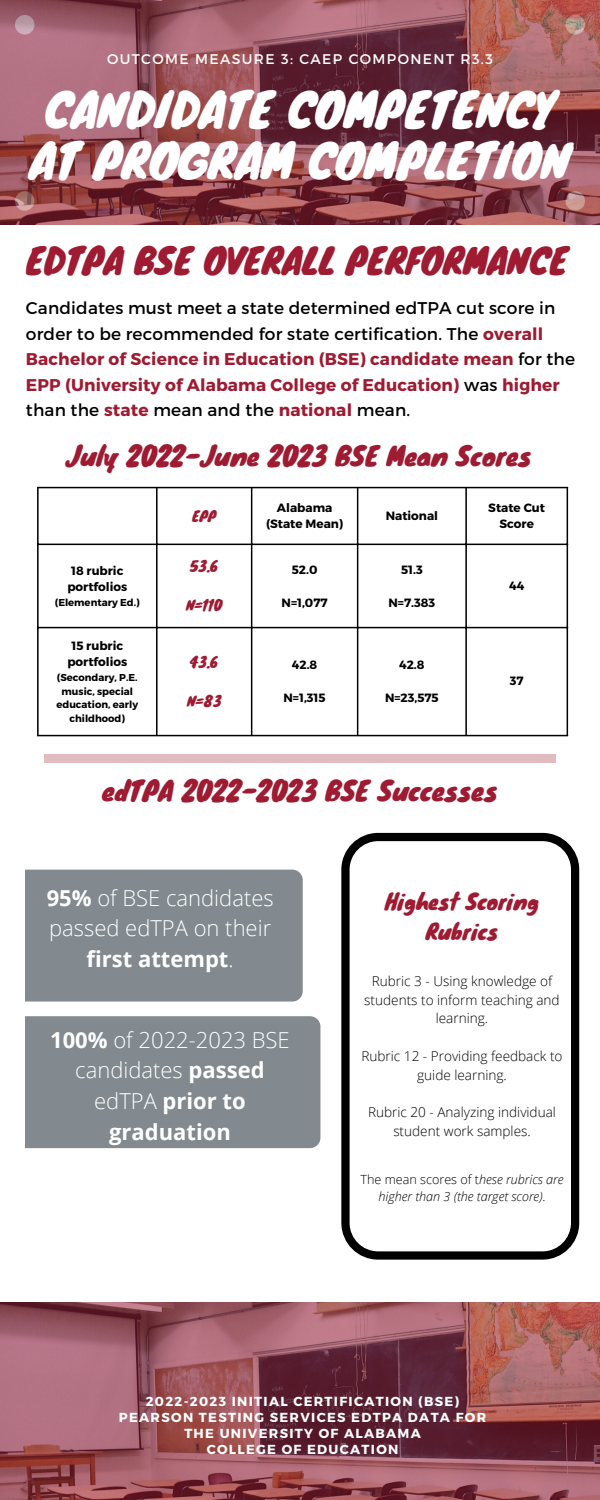
<style>
.page{position:relative;width:600px;height:1500px;background:#fff}
.page>*{position:absolute;margin:0;border:0;box-sizing:border-box;transform-origin:0 0}
.t1{font:46.5px/51px "Knewave";color:#fff;text-align:center}
.t2{font:35px "Knewave";color:#9e1b32}
.t3{font:26.5px "Knewave";color:#9e1b32}
.t4{font:26px "Knewave";color:#9e1b32}
.t5{font:300 22px/30.8px "Open Sans";color:#fff;text-align:center}
.t6{font:21.4px/29.2px "Knewave";color:#9e1b32;text-align:center}
.t7{font:17px/25.5px "Montserrat";letter-spacing:.01em;color:#000}
.t8{font:14px "Montserrat";letter-spacing:.1em;color:#fff}
.t9{font:14px "Knewave";color:#9e1b32}
.t10{font:300 13.6px/18.8px "Open Sans";color:#000;text-align:center}
.t11{font:700 13.1px/15.8px "Montserrat";letter-spacing:.1em;color:#fff;text-align:center}
.t12{font:italic 300 12.6px/17.2px "Open Sans";color:#000;text-align:center}
.t13{font:700 12px/16.5px "Montserrat";color:#000;text-align:center}
.t14{font:700 10px/13.5px "Montserrat";color:#000;text-align:center}
.s1{font-weight:700;color:#9e1b32}
.s2{font-weight:700}
.s3{font-style:normal}
</style>
<div class="page">
<img style="left:0;top:0;width:600px;height:225px">
<img style="left:0;top:1302px;width:599px;height:198px">
<hr style="left:37px;top:488px;width:2px;height:247px;background:#000">
<hr style="left:156px;top:488px;width:2px;height:247px;background:#000">
<hr style="left:251px;top:488px;width:1px;height:247px;background:#000">
<hr style="left:357px;top:488px;width:1px;height:247px;background:#000">
<hr style="left:465px;top:488px;width:2px;height:247px;background:#000">
<hr style="left:567px;top:488px;width:1px;height:247px;background:#000">
<hr style="left:37px;top:487px;width:531px;height:1px;background:#000">
<hr style="left:37px;top:544px;width:531px;height:1px;background:#000">
<hr style="left:37px;top:627px;width:531px;height:1px;background:#000">
<hr style="left:37px;top:735px;width:531px;height:1px;background:#000">
<div style="left:44px;top:754px;width:512px;height:9px;background:#e2bbc1"></div>
<div style="left:25px;top:870px;width:278px;height:132px;background:#828a8f"></div>
<div style="left:25px;top:1016px;width:295px;height:132px;background:#828a8f"></div>
<svg style="left:341px;top:833px;width:238px;height:427px"></svg>
<p class="t8" style="left:107px;top:50px;width:387px">OUTCOME MEASURE 3: CAEP COMPONENT R3.3</p>
<p class="t1" style="left:30px;top:82px;width:542px">CANDIDATE COMPETENCY<br>AT PROGRAM COMPLETION</p>
<p class="t2" style="left:26px;top:232px;width:543px">EDTPA BSE OVERALL PERFORMANCE</p>
<p class="t7" style="left:26px;top:295px;width:551px">Candidates must meet a state determined edTPA cut score in order to be recommended for state certification. The <span class="s1">overall Bachelor of Science in Education (BSE) candidate mean</span> for the <span class="s1">EPP (University of Alabama College of Education)</span> was <span class="s1">higher </span>than the <span class="s1">state</span> mean and the <span class="s1">national</span> mean.</p>
<p class="t4" style="left:66px;top:435px;width:468px">July 2022-June 2023 BSE Mean Scores</p>
<p class="t13" style="left:67px;top:562px;width:61px">18 rubric portfolios</p>
<p class="t14" style="left:55px;top:596px;width:86px">(Elementary Ed.)</p>
<p class="t13" style="left:67px;top:637px;width:61px">15 rubric portfolios</p>
<p class="t14" style="left:56px;top:671px;width:83px">(Secondary, P.E. music, special education, early childhood)</p>
<p class="t9" style="left:192px;top:504px;width:26px">EPP</p>
<h2 class="t9" style="left:190px;top:555px;width:30px">53.6</h2>
<h5 class="t9" style="left:186px;top:594px;width:38px">N=110</h5>
<p class="t9" style="left:190px;top:650px;width:30px">43.6</p>
<p class="t9" style="left:187px;top:689px;width:36px">N=83</p>
<p class="t13" style="left:277px;top:498px;width:57px">Alabama</p>
<p class="t13" style="left:266px;top:515px;width:79px">(State Mean)</p>
<h3 class="t13" style="left:292px;top:560px;width:27px">52.0</h3>
<p class="t13" style="left:282px;top:593px;width:48px">N=1,077</p>
<p class="t13" style="left:292px;top:656px;width:27px">42.8</p>
<p class="t13" style="left:284px;top:689px;width:44px">N=1,315</p>
<p class="t13" style="left:386px;top:507px;width:54px">National</p>
<h1 class="t13" style="left:488px;top:498px;width:58px">State Cut<br>Score</h1>
<p class="t13" style="left:401px;top:560px;width:23px">51.3</p>
<p class="t13" style="left:389px;top:593px;width:48px">N=7.383</p>
<p class="t13" style="left:399px;top:656px;width:27px">42.8</p>
<p class="t13" style="left:385px;top:689px;width:55px">N=23,575</p>
<p class="t13" style="left:509px;top:577px;width:17px">44</p>
<p class="t13" style="left:510px;top:672px;width:15px">37</p>
<p class="t3" style="left:102px;top:769px;width:397px">edTPA 2022-2023 BSE Successes</p>
<p class="t5" style="left:47px;top:882px;width:229px"><span class="s2">95%</span> of BSE candidates passed edTPA on their <span class="s2">first attempt</span>.</p>
<p class="t5" style="left:50px;top:1024px;width:241px"><span class="s2">100%</span> of 2022-2023 BSE candidates <span class="s2">passed </span>edTPA <span class="s2">prior to graduation</span></p>
<p class="t6" style="left:385px;top:886px;width:155px">Highest Scoring<br>Rubrics</p>
<h3 class="t10" style="left:364px;top:971px;width:197px">Rubric 3 - Using knowledge of students to inform teaching and learning.</h3>
<h4 class="t10" style="left:361px;top:1046px;width:203px">Rubric 12 - Providing feedback to guide learning.</h4>
<p class="t10" style="left:368px;top:1102px;width:189px">Rubric 20 - Analyzing individual student work samples.</p>
<p class="t12" style="left:360px;top:1170px;width:205px"><span class="s3">The mean scores of t</span>hese rubrics are higher than 3 (the target score)<span class="s3">.</span></p>
<p class="t11" style="left:119px;top:1393px;width:369px">2022-2023 INITIAL CERTIFICATION (BSE)<br>PEARSON TESTING SERVICES EDTPA DATA FOR<br>THE UNIVERSITY OF ALABAMA<br>COLLEGE OF EDUCATION</p>
</div>
